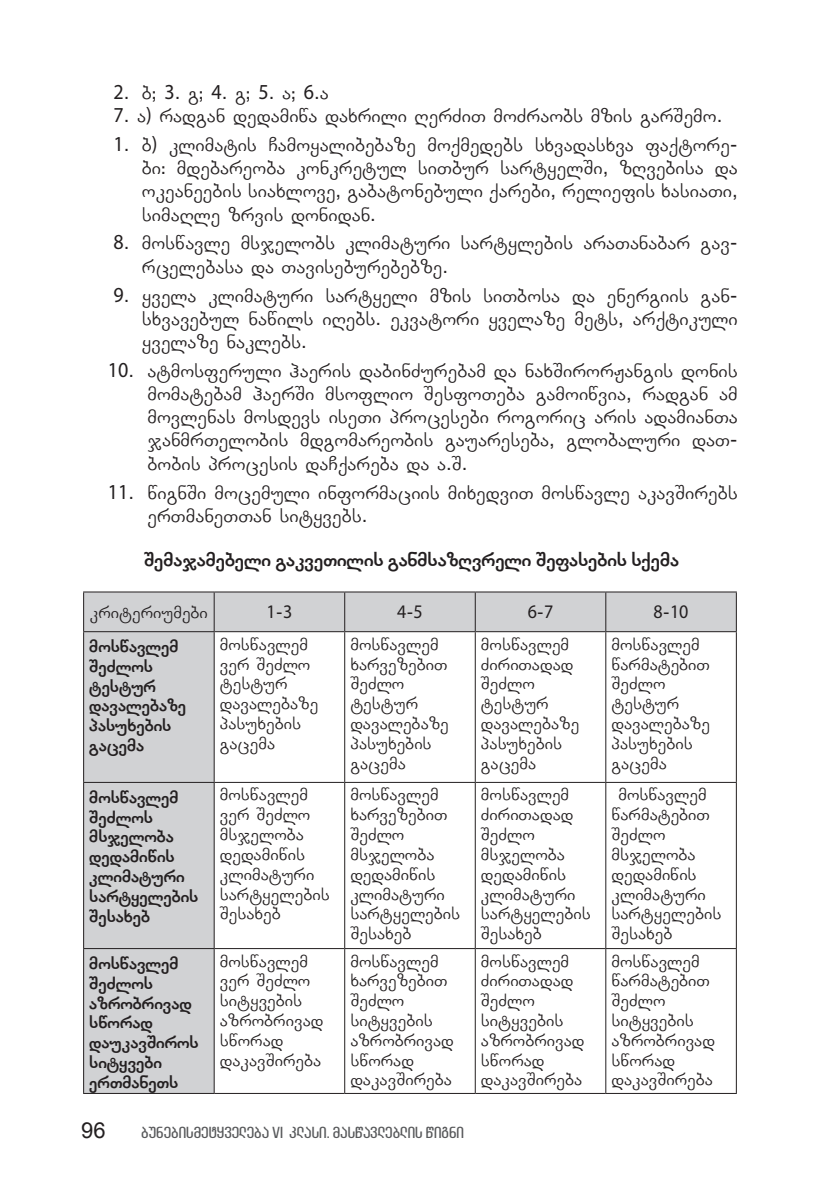
<style>
.page{position:relative;width:823px;height:1191px;background:#fff}
.page>*{position:absolute;margin:0;border:0;box-sizing:border-box;transform-origin:0 0}
.t1{font:22px "Arial";color:#231f20}
.List_Paragraph{font:20px/23.2px "A Kolkhety N";color:#231f20;text-align:justify}
.List_Paragraph-2{font:700 20px "A Kolkhety N";color:#231f20}
.t2{font:18px/19.8px "A Kolkhety N";color:#231f20}
.t3{font:700 18px/19.8px "A Kolkhety N";color:#231f20}
.t4{font:16px "LGV Bebas Neue";color:#57585a;scale:1.2 1}
</style>
<div class="page">
<svg style="left:84px;top:592px;width:651px;height:501px"></svg>
<hr style="left:83px;top:591px;width:131px;height:1px;background:#231f20">
<hr style="left:214px;top:591px;width:130px;height:1px;background:#231f20">
<hr style="left:344px;top:591px;width:131px;height:1px;background:#231f20">
<hr style="left:475px;top:591px;width:130px;height:1px;background:#231f20">
<hr style="left:605px;top:591px;width:131px;height:1px;background:#231f20">
<hr style="left:83px;top:631px;width:131px;height:1px;background:#231f20">
<hr style="left:214px;top:631px;width:130px;height:1px;background:#231f20">
<hr style="left:344px;top:631px;width:131px;height:1px;background:#231f20">
<hr style="left:475px;top:631px;width:130px;height:1px;background:#231f20">
<hr style="left:605px;top:631px;width:131px;height:1px;background:#231f20">
<hr style="left:83px;top:782px;width:131px;height:1px;background:#231f20">
<hr style="left:214px;top:782px;width:130px;height:1px;background:#231f20">
<hr style="left:344px;top:782px;width:131px;height:1px;background:#231f20">
<hr style="left:475px;top:782px;width:130px;height:1px;background:#231f20">
<hr style="left:605px;top:782px;width:131px;height:1px;background:#231f20">
<hr style="left:83px;top:948px;width:131px;height:1px;background:#231f20">
<hr style="left:214px;top:948px;width:130px;height:1px;background:#231f20">
<hr style="left:344px;top:948px;width:131px;height:1px;background:#231f20">
<hr style="left:475px;top:948px;width:130px;height:1px;background:#231f20">
<hr style="left:605px;top:948px;width:131px;height:1px;background:#231f20">
<hr style="left:83px;top:1093px;width:131px;height:1px;background:#231f20">
<hr style="left:214px;top:1093px;width:130px;height:1px;background:#231f20">
<hr style="left:344px;top:1093px;width:131px;height:1px;background:#231f20">
<hr style="left:475px;top:1093px;width:130px;height:1px;background:#231f20">
<hr style="left:605px;top:1093px;width:131px;height:1px;background:#231f20">
<hr style="left:83px;top:592px;width:1px;height:39px;background:#231f20">
<hr style="left:83px;top:632px;width:1px;height:150px;background:#231f20">
<hr style="left:83px;top:783px;width:1px;height:165px;background:#231f20">
<hr style="left:83px;top:949px;width:1px;height:144px;background:#231f20">
<hr style="left:213px;top:592px;width:1px;height:39px;background:#231f20">
<hr style="left:344px;top:592px;width:1px;height:39px;background:#231f20">
<hr style="left:474px;top:592px;width:1px;height:39px;background:#231f20">
<hr style="left:605px;top:592px;width:1px;height:39px;background:#231f20">
<hr style="left:735px;top:592px;width:1px;height:39px;background:#231f20">
<hr style="left:213px;top:632px;width:1px;height:150px;background:#231f20">
<hr style="left:344px;top:632px;width:1px;height:150px;background:#231f20">
<hr style="left:474px;top:632px;width:1px;height:150px;background:#231f20">
<hr style="left:605px;top:632px;width:1px;height:150px;background:#231f20">
<hr style="left:735px;top:632px;width:1px;height:150px;background:#231f20">
<hr style="left:213px;top:783px;width:1px;height:165px;background:#231f20">
<hr style="left:344px;top:783px;width:1px;height:165px;background:#231f20">
<hr style="left:474px;top:783px;width:1px;height:165px;background:#231f20">
<hr style="left:605px;top:783px;width:1px;height:165px;background:#231f20">
<hr style="left:735px;top:783px;width:1px;height:165px;background:#231f20">
<hr style="left:213px;top:949px;width:1px;height:144px;background:#231f20">
<hr style="left:344px;top:949px;width:1px;height:144px;background:#231f20">
<hr style="left:474px;top:949px;width:1px;height:144px;background:#231f20">
<hr style="left:605px;top:949px;width:1px;height:144px;background:#231f20">
<hr style="left:735px;top:949px;width:1px;height:144px;background:#231f20">
<p class="List_Paragraph" style="left:113px;top:82px;width:217px">2. B; 3. G; 4. G; 5. A; 6.A</p>
<p class="List_Paragraph" style="left:113px;top:105px;width:610px">7. A) RADGAN DEDAMIWA DAXRILI RERZIT MOZRAOBS MZIS GARSEMO.</p>
<p class="List_Paragraph" style="left:142px;top:134px;width:597px;text-indent:-28px">1. B) KLIMATIS CAMOYALIBEBAZE MOQMEDEBS SXVADASXVA FAQTORE-BI: MDEBAREOBA KONKRETUL SITBUR SARTYELSI, ZRVEBISA DA OKEANEEBIS SIAXLOVE, GABATONEBULI QAREBI, RELIEFIS XASIATI, SIMARLE ZRVIS DONIDAN.</p>
<p class="List_Paragraph" style="left:142px;top:233px;width:594px;text-indent:-28px">8. MOSWAVLE MSJELOBS KLIMATURI SARTYLEBIS ARATANABAR GAV-<br>RCELEBASA DA TAVISEBUREBEBZE.</p>
<p class="List_Paragraph" style="left:142px;top:285px;width:597px;text-indent:-28px">9. YVELA KLIMATURI SARTYELI MZIS SITBOSA DA ENERGIIS GAN-SXVAVEBUL NAWILS IREBS. EKVATORI YVELAZE METS, ARQTIKULI YVELAZE NAKLEBS.</p>
<p class="List_Paragraph" style="left:147px;top:360px;width:591px;text-indent:-40px">10. ATMOSFERULI HAERIS DABINZUREBAM DA NAXSIRORJANGIS DONIS MOMATEBAM HAERSI MSOFLIO SESFOTEBA GAMOIWVIA, RADGAN AM MOVLENAS MOSDEVS ISETI PROCESEBI ROGORIC ARIS ADAMIANTA JANMRTELOBIS MDGOMAREOBIS GAUARESEBA, GLOBALURI DAT-BOBIS PROCESIS DACQAREBA DA A.S.</p>
<p class="List_Paragraph" style="left:147px;top:482px;width:591px;text-indent:-40px">11. WIGNSI MOCEMULI INFORMACIIS MIXEDVIT MOSWAVLE AKAVSIREBS<br>ERTMANETTAN SITYVEBS.</p>
<p class="List_Paragraph-2" style="left:144px;top:549px;width:536px">SEMAJAMEBELI GAKVETILIS GANMSAZRVRELI SEFASEBIS SQEMA</p>
<p class="t2" style="left:90px;top:603px;width:119px">KRITERIUMEBI</p>
<p class="t2" style="left:266px;top:603px;width:27px">1-3</p>
<p class="t2" style="left:397px;top:603px;width:27px">4-5</p>
<p class="t2" style="left:527px;top:603px;width:27px">6-7</p>
<p class="t2" style="left:653px;top:603px;width:36px">8-10</p>
<p class="t3" style="left:89px;top:637px;width:98px">MOSWAVLEM<br>SEZLOS<br>TESTUR<br>DAVALEBAZE<br>PASUXEBIS<br>GACEMA</p>
<p class="t2" style="left:220px;top:635px;width:100px">MOSWAVLEM<br>VER SEZLO<br>TESTUR<br>DAVALEBAZE<br>PASUXEBIS<br>GACEMA</p>
<p class="t2" style="left:350px;top:635px;width:100px">MOSWAVLEM<br>XARVEZEBIT<br>SEZLO<br>TESTUR<br>DAVALEBAZE<br>PASUXEBIS<br>GACEMA</p>
<p class="t2" style="left:480px;top:635px;width:100px">MOSWAVLEM<br>ZIRITADAD<br>SEZLO<br>TESTUR<br>DAVALEBAZE<br>PASUXEBIS<br>GACEMA</p>
<p class="t2" style="left:611px;top:635px;width:100px">MOSWAVLEM<br>WARMATEBIT<br>SEZLO<br>TESTUR<br>DAVALEBAZE<br>PASUXEBIS<br>GACEMA</p>
<p class="t3" style="left:89px;top:788px;width:110px">MOSWAVLEM<br>SEZLOS<br>MSJELOBA<br>DEDAMIWIS<br>KLIMATURI<br>SARTYELEBIS<br>SESAXEB</p>
<p class="t2" style="left:220px;top:786px;width:111px">MOSWAVLEM<br>VER SEZLO<br>MSJELOBA<br>DEDAMIWIS<br>KLIMATURI<br>SARTYELEBIS<br>SESAXEB</p>
<p class="t2" style="left:350px;top:786px;width:111px">MOSWAVLEM<br>XARVEZEBIT<br>SEZLO<br>MSJELOBA<br>DEDAMIWIS<br>KLIMATURI<br>SARTYELEBIS<br>SESAXEB</p>
<p class="t2" style="left:480px;top:786px;width:111px">MOSWAVLEM<br>ZIRITADAD<br>SEZLO<br>MSJELOBA<br>DEDAMIWIS<br>KLIMATURI<br>SARTYELEBIS<br>SESAXEB</p>
<p class="t2" style="left:611px;top:786px;width:111px;text-indent:7px">MOSWAVLEM<br>WARMATEBIT<br>SEZLO<br>MSJELOBA<br>DEDAMIWIS<br>KLIMATURI<br>SARTYELEBIS<br>SESAXEB</p>
<p class="t3" style="left:89px;top:954px;width:111px">MOSWAVLEM<br>SEZLOS<br>AZROBRIVAD<br>SWORAD<br>DAUKAVSIROS<br>SITYVEBI<br>ERTMANETS</p>
<p class="t2" style="left:220px;top:952px;width:105px">MOSWAVLEM<br>VER SEZLO<br>SITYVEBIS<br>AZROBRIVAD<br>SWORAD<br>DAKAVSIREBA</p>
<p class="t2" style="left:350px;top:952px;width:105px">MOSWAVLEM<br>XARVEZEBIT<br>SEZLO<br>SITYVEBIS<br>AZROBRIVAD<br>SWORAD<br>DAKAVSIREBA</p>
<p class="t2" style="left:480px;top:952px;width:105px">MOSWAVLEM<br>ZIRITADAD<br>SEZLO<br>SITYVEBIS<br>AZROBRIVAD<br>SWORAD<br>DAKAVSIREBA</p>
<p class="t2" style="left:611px;top:952px;width:105px">MOSWAVLEM<br>WARMATEBIT<br>SEZLO<br>SITYVEBIS<br>AZROBRIVAD<br>SWORAD<br>DAKAVSIREBA</p>
<p class="t1" style="left:81px;top:1115px;width:26px">96</p>
<p class="t4" style="left:141px;top:1123px;width:270px">BUNEBISMETYVELEBA VI KLASI. MASWAVLEBLIS WIGNI</p>
</div>
